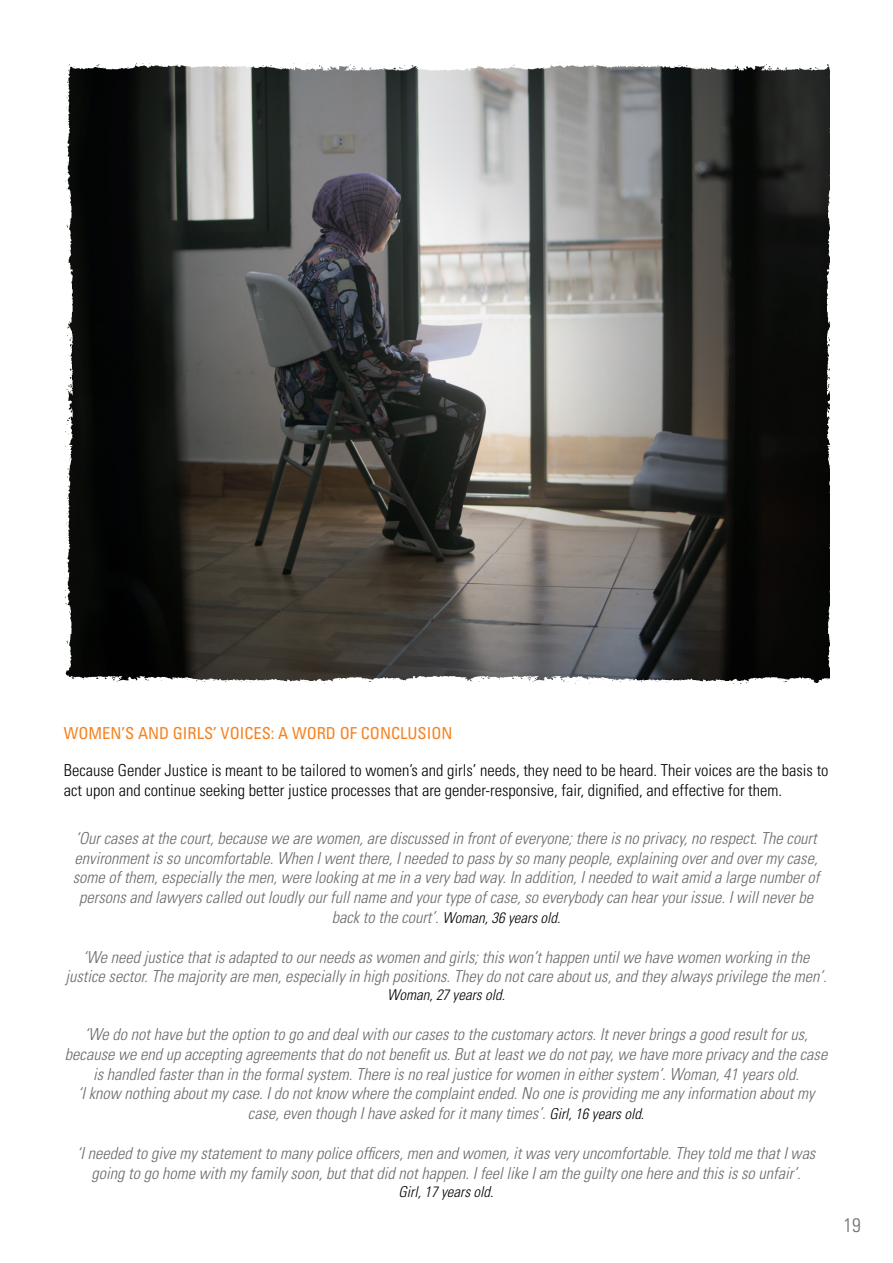
<style>
.page{position:relative;width:893px;height:1263px;background:#fff}
.page>*{position:absolute;margin:0;border:0;box-sizing:border-box;transform-origin:0 0}
.t1{font:300 condensed 19.5px "Univers LT Std";color:#6d6c6d}
.t2{font:italic 300 condensed 16.5px/19.8px "Univers LT Std";color:#6b6b6b;text-align:center}
.t3{font:300 condensed 16.5px/19.8px "Univers LT Std";color:#040503}
.t4{font:condensed 16.5px "Univers LT Std";color:#f58221}
.t5{font:italic 300 condensed 15px "Univers LT Std";color:#040503}
.s1{font-size:16.5px;color:#6b6b6b}
.s2{font-size:15px;color:#040503}
</style>
<div class="page">
<svg style="left:64px;top:63px;width:766px;height:622px;background:#555452"></svg>
<p class="t4" style="left:64px;top:722px;width:390px">WOMEN’S AND GIRLS’ VOICES: A WORD OF CONCLUSION</p>
<p class="t3" style="left:64px;top:760px;width:766px">Because Gender Justice is meant to be tailored to women’s and girls’ needs, they need to be heard. Their voices are the basis to act upon and continue seeking better justice processes that are gender-responsive, fair, dignified, and effective for them.</p>
<p class="t2" style="left:73px;top:828px;width:748px">‘Our cases at the court, because we are women, are discussed in front of everyone; there is no privacy, no respect. The court environment is so uncomfortable. When I went there, I needed to pass by so many people, explaining over and over my case, some of them, especially the men, were looking at me in a very bad way. In addition, I needed to wait amid a large number of persons and lawyers called out loudly our full name and your type of case, so everybody can hear your issue. I will never be</p>
<p class="t5" style="left:332px;top:909px;width:230px"><span class="s1">back to the court’.</span> Woman, 36 years old.</p>
<p class="t2" style="left:66px;top:947px;width:763px">‘We need justice that is adapted to our needs as women and girls; this won’t happen until we have women working in the justice sector. The majority are men, especially in high positions. They do not care about us, and they always privilege the men’.</p>
<p class="t5" style="left:387px;top:986px;width:119px">Woman, 27 years old.</p>
<p class="t2" style="left:65px;top:1024px;width:764px">‘We do not have but the option to go and deal with our cases to the customary actors. It never brings a good result for us, because we end up accepting agreements that do not benefit us. But at least we do not pay, we have more privacy and the case is handled faster than in the formal system. There is no real justice for women in either system’. Woman, 41 years old.<br>‘I know nothing about my case. I do not know where the complaint ended. No one is providing me any information about my case, even though I have asked for it many times’. <span class="s2">Girl, 16 years old.</span></p>
<p class="t2" style="left:77px;top:1143px;width:740px">‘I needed to give my statement to many police officers, men and women, it was very uncomfortable. They told me that I was going to go home with my family soon, but that did not happen. I feel like I am the guilty one here and this is so unfair’.</p>
<p class="t5" style="left:399px;top:1182px;width:96px">Girl, 17 years old.</p>
<p class="t1" style="left:843px;top:1214px;width:19px">19</p>
</div>
